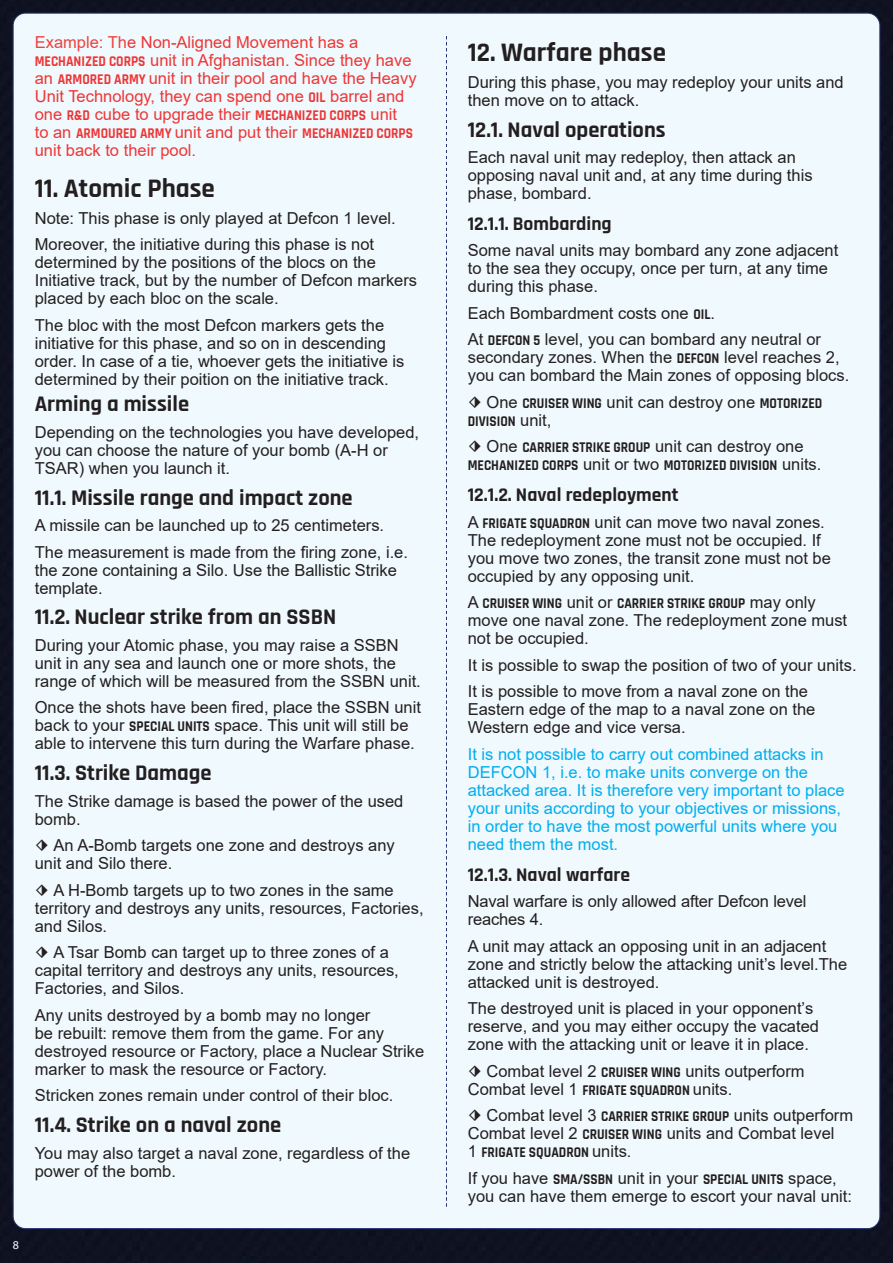
<style>
.page{position:relative;width:893px;height:1263px;background:#0f1221}
.page>*{position:absolute;margin:0;border:0;box-sizing:border-box;transform-origin:0 0}
.t1{font:700 27px "Rajdhani";color:#231f20}
.t2{font:700 22.5px "Rajdhani";color:#231f20}
.t3{font:700 19.5px "Rajdhani";color:#231f20}
.t4{font:16.5px/18px "Arial";color:#231f20}
.t5{font:16.5px/18px "Arial";color:#ee3636}
.t6{font:16.5px/18px "Arial";color:#00aeef}
.t7{font:700 15px "Rajdhani";color:#231f20;scale:.9 1}
.t8{font:700 15px "Rajdhani";color:#ee3636;scale:.9 1}
.t9{font:12px "Myriad Pro";color:#fff}
.s1{color:#ee423f}
.s2{font-family:"Rajdhani";font-weight:700;font-size:15px}
.s3{font-family:"Arial";font-weight:400;font-size:16.5px}
</style>
<div class="page">
<div style="left:13px;top:13px;width:867px;height:1215px;background:#f0f9fd;border-radius:12px"></div>
<svg style="left:446px;top:36px;width:1px;height:1170px"></svg>
<p class="t5" style="left:35px;top:33px;width:383px"><span class="s1">Example: Th</span>e Non-Aligned Movement has a <span class="s2">MECHANIZED CORPS</span> unit in Afghanistan. Since they have an <span class="s2">ARMORED ARMY</span> unit in their pool and have the Heavy Unit Technology, they can spend one <span class="s2">OIL</span> barrel and one <span class="s2">R&amp;D</span> cube to upgrade their <span class="s2">MECHANIZED CORPS</span> unit</p>
<p class="t8" style="left:35px;top:124px;width:422px"><span class="s3">to an</span> ARMOURED ARMY <span class="s3">unit and put their</span> MECHANIZED CORPS</p>
<p class="t5" style="left:35px;top:141px;width:163px">unit back to their pool.</p>
<h1 class="t1" style="left:35px;top:172px;width:182px">11. Atomic Phase</h1>
<p class="t4" style="left:35px;top:205px;width:363px;line-height:26.5px">Note: This phase is only played at Defcon 1 level.<br>Moreover, the initiative during this phase is not</p>
<p class="t4" style="left:35px;top:253px;width:384px">determined by the positions of the blocs on the<br>Initiative track, but by the number of Defcon markers placed by each bloc on the scale.</p>
<p class="t4" style="left:35px;top:316px;width:371px">The bloc with the most Defcon markers gets the initiative for this phase, and so on in descending order. In case of a tie, whoever gets the initiative is determined by their poition on the initiative track.</p>
<h2 class="t2" style="left:35px;top:390px;width:156px">Arming a missile</h2>
<p class="t4" style="left:35px;top:423px;width:386px">Depending on the technologies you have developed, you can choose the nature of your bomb (A-H or<br>TSAR) when you launch it.</p>
<h2 class="t2" style="left:35px;top:484px;width:319px">11.1. Missile range and impact zone</h2>
<p class="t4" style="left:35px;top:512px;width:375px;line-height:26.5px">A missile can be launched up to 25 centimeters.<br>The measurement is made from the firing zone, i.e.</p>
<p class="t4" style="left:35px;top:561px;width:364px">the zone containing a Silo. Use the Ballistic Strike template.</p>
<h2 class="t2" style="left:35px;top:603px;width:303px">11.2. Nuclear strike from an SSBN</h2>
<p class="t4" style="left:35px;top:636px;width:388px">During your Atomic phase, you may raise a SSBN unit in any sea and launch one or more shots, the range of which will be measured from the SSBN unit.</p>
<p class="t4" style="left:35px;top:698px;width:388px">Once the shots have been fired, place the SSBN unit back to your <span class="s2">SPECIAL UNITS</span> space. This unit will still be able to intervene this turn during the Warfare phase.</p>
<h2 class="t2" style="left:35px;top:759px;width:178px">11.3. Strike Damage</h2>
<p class="t4" style="left:35px;top:792px;width:370px">The Strike damage is based the power of the used bomb.</p>
<p class="t4" style="left:35px;top:836px;width:361px">⬗ An A-Bomb targets one zone and destroys any unit and Silo there.</p>
<p class="t4" style="left:35px;top:881px;width:390px">⬗ A H-Bomb targets up to two zones in the same territory and destroys any units, resources, Factories, and Silos.</p>
<p class="t4" style="left:35px;top:943px;width:366px">⬗ A Tsar Bomb can target up to three zones of a capital territory and destroys any units, resources,<br>Factories, and Silos.</p>
<p class="t4" style="left:35px;top:1006px;width:391px">Any units destroyed by a bomb may no longer<br>be rebuilt: remove them from the game. For any destroyed resource or Factory, place a Nuclear Strike marker to mask the resource or Factory.</p>
<p class="t4" style="left:35px;top:1086px;width:360px">Stricken zones remain under control of their bloc.</p>
<h2 class="t2" style="left:35px;top:1111px;width:248px">11.4. Strike on a naval zone</h2>
<p class="t4" style="left:35px;top:1143px;width:377px">You may also target a naval zone, regardless of the power of the bomb.</p>
<p class="t9" style="left:13px;top:1238px;width:8px">8</p>
<h1 class="t1" style="left:468px;top:36px;width:200px">12. Warfare phase</h1>
<p class="t4" style="left:468px;top:73px;width:378px">During this phase, you may redeploy your units and then move on to attack.</p>
<h2 class="t2" style="left:468px;top:116px;width:199px">12.1. Naval operations</h2>
<p class="t4" style="left:468px;top:148px;width:346px">Each naval unit may redeploy, then attack an opposing naval unit and, at any time during this phase, bombard.</p>
<p class="t3" style="left:468px;top:212px;width:145px">12.1.1. Bombarding</p>
<p class="t4" style="left:468px;top:242px;width:372px">Some naval units may bombard any zone adjacent to the sea they occupy, once per turn, at any time during this phase.</p>
<p class="t4" style="left:468px;top:300px;width:355px;line-height:26.5px">Each Bombardment costs one <span class="s2">OIL</span>.<br>At <span class="s2">DEFCON 5</span> level, you can bombard any neutral or</p>
<p class="t4" style="left:468px;top:349px;width:383px">secondary zones. When the <span class="s2">DEFCON</span> level reaches 2, you can bombard the Main zones of opposing blocs.</p>
<p class="t4" style="left:468px;top:393px;width:356px">⬗ One <span class="s2">CRUISER WING</span> unit can destroy one <span class="s2">MOTORIZED</span></p>
<p class="t7" style="left:468px;top:412px;width:95px">DIVISION <span class="s3">unit,</span></p>
<p class="t4" style="left:468px;top:438px;width:337px">⬗ One <span class="s2">CARRIER STRIKE GROUP</span> unit can destroy one</p>
<p class="t7" style="left:468px;top:456px;width:394px">MECHANIZED CORPS <span class="s3">unit or two</span> MOTORIZED DIVISION <span class="s3">units.</span></p>
<p class="t3" style="left:468px;top:483px;width:212px">12.1.2. Naval redeployment</p>
<p class="t4" style="left:468px;top:513px;width:365px">A <span class="s2">FRIGATE SQUADRON</span> unit can move two naval zones.<br>The redeployment zone must not be occupied. If you move two zones, the transit zone must not be occupied by any opposing unit.</p>
<p class="t7" style="left:468px;top:594px;width:388px"><span class="s3">A</span> CRUISER WING <span class="s3">unit or</span> CARRIER STRIKE GROUP <span class="s3">may only</span></p>
<p class="t4" style="left:468px;top:611px;width:381px">move one naval zone. The redeployment zone must not be occupied.</p>
<p class="t4" style="left:468px;top:652px;width:390px;line-height:26.5px">It is possible to swap the position of two of your units.<br>It is possible to move from a naval zone on the</p>
<p class="t4" style="left:468px;top:700px;width:349px">Eastern edge of the map to a naval zone on the<br>Western edge and vice versa.</p>
<p class="t6" style="left:468px;top:745px;width:378px">It is not possible to carry out combined attacks in DEFCON 1, i.e. to make units converge on the attacked area. It is therefore very important to place your units according to your objectives or missions, in order to have the most powerful units where you need them the most.</p>
<p class="t3" style="left:468px;top:862px;width:164px">12.1.3. Naval warfare</p>
<p class="t4" style="left:468px;top:892px;width:340px">Naval warfare is only allowed after Defcon level reaches 4.</p>
<p class="t4" style="left:468px;top:937px;width:381px">A unit may attack an opposing unit in an adjacent zone and strictly below the attacking unit’s level.The attacked unit is destroyed.</p>
<p class="t4" style="left:468px;top:999px;width:353px">The destroyed unit is placed in your opponent’s reserve, and you may either occupy the vacated zone with the attacking unit or leave it in place.</p>
<p class="t4" style="left:468px;top:1062px;width:338px">⬗ Combat level 2 <span class="s2">CRUISER WING</span> units outperform<br>Combat level 1 <span class="s2">FRIGATE SQUADRON</span> units.</p>
<p class="t4" style="left:468px;top:1106px;width:387px">⬗ Combat level 3 <span class="s2">CARRIER STRIKE GROUP</span> units outperform<br>Combat level 2 <span class="s2">CRUISER WING</span> units and Combat level</p>
<p class="t7" style="left:468px;top:1143px;width:183px"><span class="s3">1</span> FRIGATE SQUADRON <span class="s3">units.</span></p>
<p class="t4" style="left:468px;top:1169px;width:386px">If you have <span class="s2">SMA/SSBN</span> unit in your <span class="s2">SPECIAL UNITS</span> space, you can have them emerge to escort your naval unit:</p>
</div>
